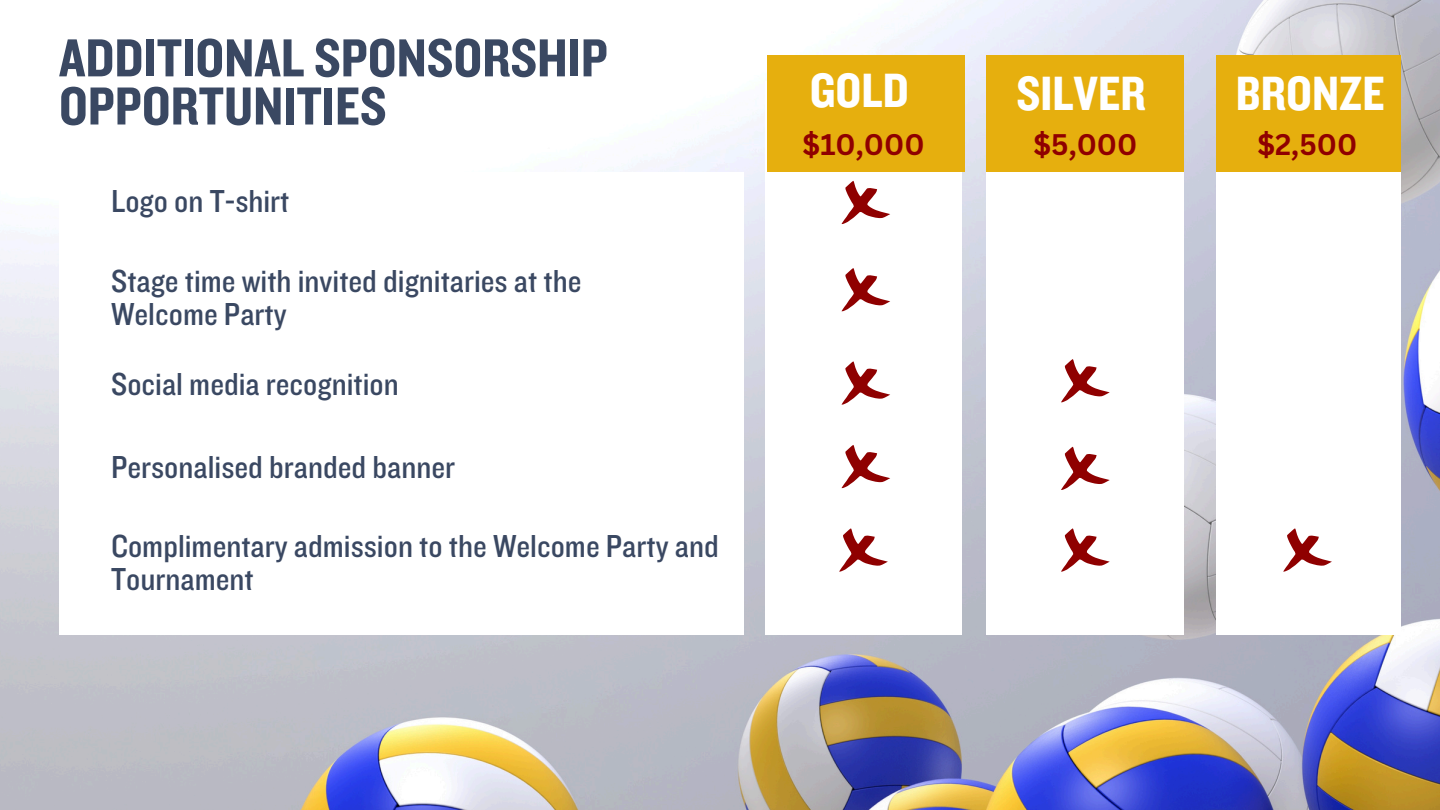
<style>
.page{position:relative;width:1440px;height:810px;background:#fff}
.page>*{position:absolute;margin:0;border:0;box-sizing:border-box;transform-origin:0 0}
.t1{font:55.5px/48.1px "Knockout 50";color:#3a4862}
.t2{font:50px "Knockout 50";color:#fff}
.t3{font:33px/33px "Knockout 30";color:#3a4862}
.t4{font:700 29px "Canva Sans";color:#8f0000}
</style>
<div class="page">
<img style="left:0;top:0;width:1440px;height:810px">
<div style="left:766px;top:81px;width:196px;height:553px;background:#fff"></div>
<div style="left:987px;top:81px;width:197px;height:553px;background:#fff"></div>
<div style="left:1216px;top:81px;width:185px;height:553px;background:#fff"></div>
<div style="left:767px;top:55px;width:198px;height:117px;background:#e6af0e"></div>
<div style="left:987px;top:55px;width:197px;height:117px;background:#e6af0e"></div>
<div style="left:1216px;top:55px;width:185px;height:117px;background:#e6af0e"></div>
<svg style="left:842px;top:181px;width:48px;height:43px"></svg>
<div style="left:59px;top:172px;width:685px;height:462px;background:#fff"></div>
<svg style="left:842px;top:268px;width:48px;height:43px"></svg>
<svg style="left:842px;top:361px;width:48px;height:44px"></svg>
<svg style="left:842px;top:445px;width:48px;height:43px"></svg>
<svg style="left:839px;top:528px;width:49px;height:44px"></svg>
<svg style="left:1061px;top:359px;width:49px;height:43px"></svg>
<svg style="left:1061px;top:447px;width:49px;height:43px"></svg>
<svg style="left:1061px;top:528px;width:49px;height:44px"></svg>
<svg style="left:1283px;top:528px;width:49px;height:44px"></svg>
<p class="t1" style="left:59px;top:32px;width:550px">ADDITIONAL SPONSORSHIP<br>OPPORTUNITIES</p>
<h2 class="t3" style="left:111px;top:183px;width:180px">Logo on T-shirt</h2>
<h2 class="t3" style="left:111px;top:264px;width:472px">Stage time with invited dignitaries at the<br>Welcome Party</h2>
<h2 class="t3" style="left:111px;top:366px;width:289px">Social media recognition</h2>
<h1 class="t3" style="left:111px;top:449px;width:346px">Personalised branded banner</h1>
<p class="t3" style="left:111px;top:528px;width:609px">Complimentary admission to the Welcome Party and<br>Tournament</p>
<h1 class="t2" style="left:810px;top:59px;width:101px">GOLD</h1>
<h2 class="t2" style="left:1016px;top:62px;width:131px">SILVER</h2>
<h2 class="t2" style="left:1236px;top:62px;width:150px">BRONZE</h2>
<p class="t4" style="left:803px;top:124px;width:124px">$10,000</p>
<p class="t4" style="left:1033px;top:124px;width:105px">$5,000</p>
<p class="t4" style="left:1257px;top:124px;width:101px">$2,500</p>
</div>
